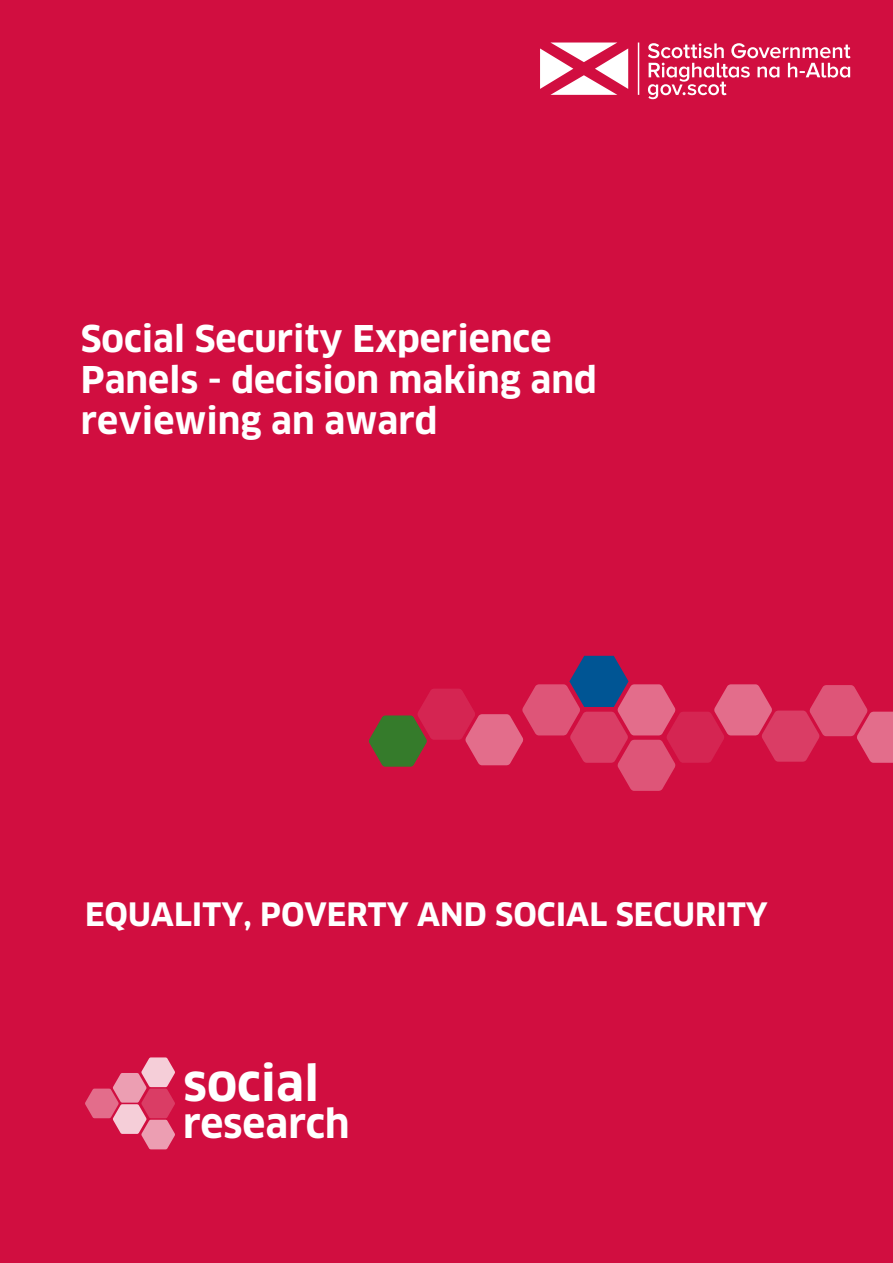
<style>
.page{position:relative;width:893px;height:1263px;background:#d10e40}
.page>*{position:absolute;margin:0;border:0;box-sizing:border-box;transform-origin:0 0}
.t1{font:700 48.3px "Clan";color:#fff}
.t2{font:700 39.15px "Clan";color:#fff}
.t3{font:700 36px/40.8px "Clan OT";color:#fff}
.t4{font:700 31.5px "Clan";color:#fff}
</style>
<div class="page">
<svg style="left:85px;top:1057px;width:90px;height:92px"></svg>
<svg style="left:369px;top:656px;width:524px;height:135px"></svg>
<hr style="left:638px;top:43px;width:1px;height:52px;background:#fff">
<svg style="left:540px;top:43px;width:88px;height:52px"></svg>
<svg style="left:648px;top:43px;width:202px;height:56px"></svg>
<p class="t3" style="left:81px;top:321px;width:518px">Social Security Experience<br>Panels - decision making and reviewing an award</p>
<p class="t4" style="left:85px;top:895px;width:684px">EQUALITY, POVERTY AND SOCIAL SECURITY</p>
<h1 class="t1" style="left:183px;top:1053px;width:137px">social</h1>
<p class="t2" style="left:183px;top:1099px;width:168px">research</p>
</div>
